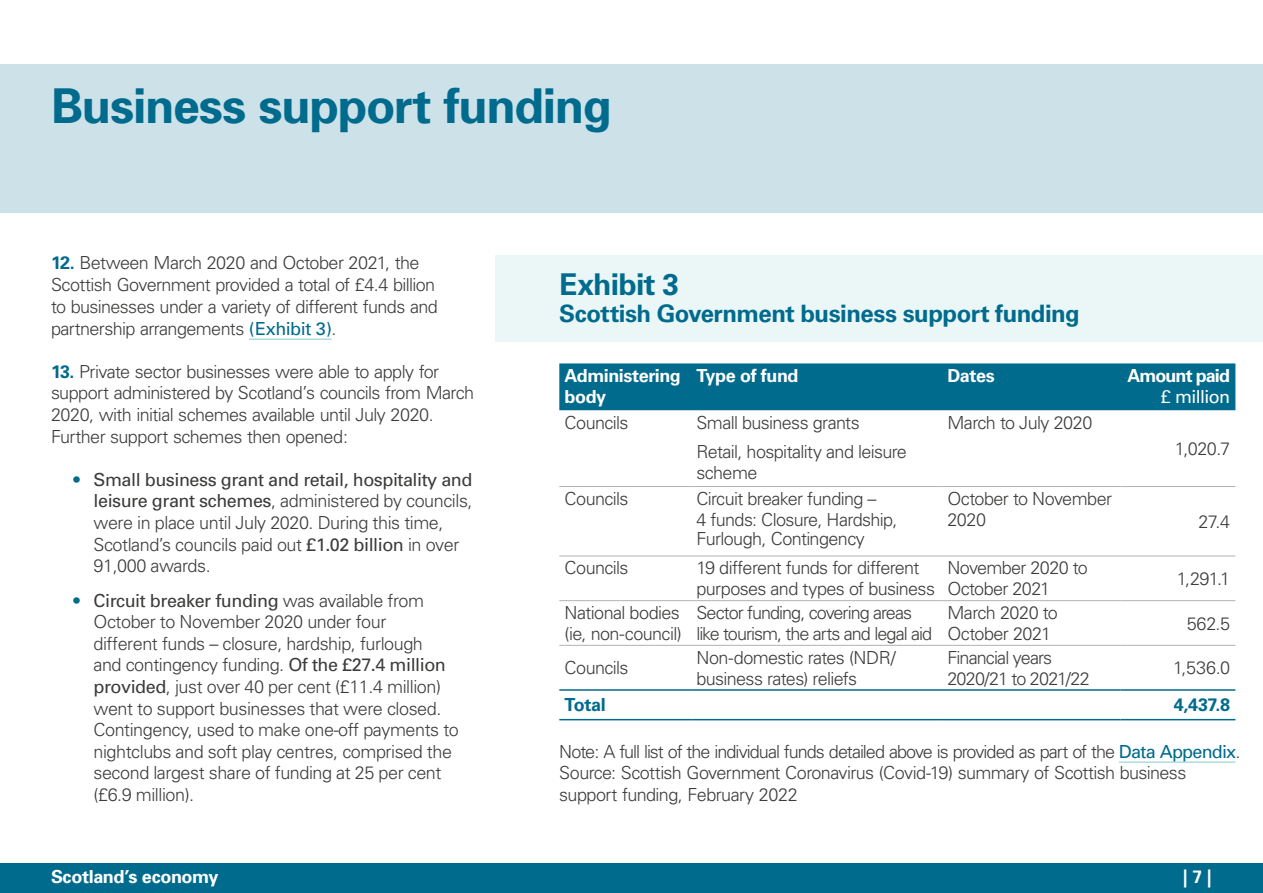
<style>
.page{position:relative;width:1263px;height:893px;background:#fff}
.page>*{position:absolute;margin:0;border:0;box-sizing:border-box;transform-origin:0 0}
.AS-S01-Chapter_head{font:700 48px "Univers";letter-spacing:-.025em;color:#006b8d}
.AS-P24-Exhibit_numbe{font:700 30px "Univers LT Pro 65";letter-spacing:-.02em;color:#006b8d}
.AS-P24-Exhibit_numbe-2{font:700 24px "Univers LT Pro 65";letter-spacing:-.02em;color:#006b8d}
.AS-S10-Bullet_1{font:300 18px/21.6px "Univers";letter-spacing:-.025em;color:#3c3c3b}
.AS-T04-Table_text{font:300 18px/21px "Univers LT Pro 45";letter-spacing:-.035em;color:#3c3c3b}
.AS-S09-Body_numbered{font:300 18px/21.8px "Univers";letter-spacing:-.035em;color:#3c3c3b}
.AS-S00-Artwork_text{font:300 18px/21.6px "Univers LT Pro 45";letter-spacing:-.035em;color:#3c3c3b}
.AS-T04-Table_text-2{font:300 18px/21px "Univers LT Pro 45";letter-spacing:-.055em;color:#3c3c3b}
.AS-T00r-Table_header{font:700 18px/21px "Univers LT Pro 65";letter-spacing:-.025em;color:#fff}
.t1{font:700 18px "Univers";letter-spacing:-.02em;color:#fff}
.AS-T00r-Table_header-2{font:700 18px/21px "Univers LT Pro 65";letter-spacing:-.05em;color:#fff;text-align:right}
.AS-T02r-Tble_subhead{font:700 18px "Univers LT Pro 65";color:#006b8d}
.AS-T02-Table_subhead{font:700 18px "Univers LT Pro 65";letter-spacing:-.02em;color:#006b8d}
.s1{font-family:"Univers LT Pro 65";font-weight:700;color:#006b8d}
.s2{font-weight:400;color:#006b8d}
.s3{color:#006b8d}
.s4{font-weight:400}
.s5{font-family:"Univers LT Pro 55 Roman";font-weight:400}
.s6{font-family:"Univers"}
.s7{font-family:"Univers";font-weight:400;color:#006b8d}
</style>
<div class="page">
<div style="left:0;top:64px;width:1263px;height:149px;background:#cce1e8"></div>
<div style="left:495px;top:255px;width:768px;height:60px;background:#ebf6f7"></div>
<div style="left:495px;top:282px;width:768px;height:60px;background:#ebf6f7"></div>
<hr style="left:1119px;top:762px;width:116px;height:1px;background:#81cbd4">
<div style="left:559px;top:363px;width:676px;height:47px;background:#006b8d"></div>
<hr style="left:559px;top:486px;width:132px;height:1px;background:#b3b2b2">
<hr style="left:691px;top:486px;width:251px;height:1px;background:#b3b2b2">
<hr style="left:942px;top:486px;width:178px;height:1px;background:#b3b2b2">
<hr style="left:1120px;top:486px;width:115px;height:1px;background:#b3b2b2">
<hr style="left:559px;top:556px;width:132px;height:1px;background:#b3b2b2">
<hr style="left:691px;top:556px;width:251px;height:1px;background:#b3b2b2">
<hr style="left:942px;top:556px;width:178px;height:1px;background:#b3b2b2">
<hr style="left:1120px;top:556px;width:115px;height:1px;background:#b3b2b2">
<hr style="left:559px;top:600px;width:132px;height:1px;background:#b3b2b2">
<hr style="left:691px;top:600px;width:251px;height:1px;background:#b3b2b2">
<hr style="left:942px;top:600px;width:178px;height:1px;background:#b3b2b2">
<hr style="left:1120px;top:600px;width:115px;height:1px;background:#b3b2b2">
<hr style="left:559px;top:645px;width:132px;height:1px;background:#b3b2b2">
<hr style="left:691px;top:645px;width:251px;height:1px;background:#b3b2b2">
<hr style="left:942px;top:645px;width:178px;height:1px;background:#b3b2b2">
<hr style="left:1120px;top:645px;width:115px;height:1px;background:#b3b2b2">
<hr style="left:559px;top:689px;width:132px;height:2px;background:#006b8d">
<hr style="left:691px;top:689px;width:251px;height:2px;background:#006b8d">
<hr style="left:942px;top:689px;width:178px;height:2px;background:#006b8d">
<hr style="left:1120px;top:689px;width:115px;height:2px;background:#006b8d">
<hr style="left:559px;top:719px;width:132px;height:1px;background:#006b8d">
<hr style="left:691px;top:719px;width:251px;height:1px;background:#006b8d">
<hr style="left:942px;top:719px;width:178px;height:1px;background:#006b8d">
<hr style="left:1120px;top:719px;width:115px;height:1px;background:#006b8d">
<hr style="left:249px;top:339px;width:82px;height:1px;background:#81cbd4">
<div style="left:0;top:863px;width:1263px;height:30px;background:#006b8d"></div>
<p class="AS-S01-Chapter_head" style="left:51px;top:77px;width:562px">Business support funding</p>
<p class="AS-S09-Body_numbered" style="left:51px;top:252px;width:388px"><span class="s1">12.</span> Between March 2020 and October 2021, the Scottish Government provided a total of £4.4 billion to businesses under a variety of different funds and partnership arrangements <span class="s2">(Exhibit 3)</span>.</p>
<p class="AS-S09-Body_numbered" style="left:51px;top:360px;width:425px"><span class="s1">13.</span> Private sector businesses were able to apply for support administered by Scotland’s councils from March 2020, with initial schemes available until July 2020.<br>Further support schemes then opened:</p>
<p class="AS-S10-Bullet_1" style="left:94px;top:469px;width:380px;text-indent:-21px"><span class="s3">•</span> <span class="s4">Small business grant and retail, hospitality and leisure grant schemes</span>, administered by councils, were in place until July 2020. During this time, Scotland’s councils paid out <span class="s4">£1.02 billion</span> in over 91,000 awards.</p>
<p class="AS-S10-Bullet_1" style="left:94px;top:589px;width:367px;text-indent:-21px"><span class="s3">•</span> <span class="s4">Circuit breaker funding</span> was available from October to November 2020 under four<br>different funds – closure, hardship, furlough<br>and contingency funding. <span class="s4">Of the £27.4 million provided</span>, just over 40 per cent (£11.4 million) went to support businesses that were closed.<br>Contingency, used to make one-off payments to nightclubs and soft play centres, comprised the second largest share of funding at 25 per cent (£6.9 million).</p>
<p class="AS-P24-Exhibit_numbe" style="left:559px;top:264px;width:121px">Exhibit 3</p>
<p class="AS-P24-Exhibit_numbe-2" style="left:559px;top:297px;width:522px">Scottish Government business support funding</p>
<p class="AS-T00r-Table_header" style="left:565px;top:364px;width:118px">Administering body</p>
<p class="AS-T00r-Table_header" style="left:696px;top:364px;width:104px">Type of fund</p>
<p class="AS-T00r-Table_header" style="left:947px;top:364px;width:49px">Dates</p>
<p class="AS-T00r-Table_header-2" style="left:1127px;top:364px;width:104px">Amount paid <span class="s5">£ million</span></p>
<p class="AS-T04-Table_text" style="left:565px;top:411px;width:65px">Councils</p>
<p class="AS-T04-Table_text" style="left:696px;top:411px;width:165px">Small business grants</p>
<p class="AS-T04-Table_text" style="left:696px;top:441px;width:212px">Retail, hospitality and leisure scheme</p>
<p class="AS-T04-Table_text" style="left:947px;top:411px;width:147px">March to July 2020</p>
<p class="AS-T04-Table_text" style="left:1175px;top:438px;width:57px">1,020.7</p>
<p class="AS-T04-Table_text" style="left:565px;top:488px;width:65px">Councils</p>
<p class="AS-T04-Table_text" style="left:696px;top:488px;width:202px;line-height:20.2px">Circuit breaker funding –<br>4 funds: Closure, Hardship,<br>Furlough, Contingency</p>
<p class="AS-T04-Table_text" style="left:947px;top:488px;width:166px">October to November<br>2020</p>
<p class="AS-T04-Table_text" style="left:1198px;top:510px;width:33px">27.4</p>
<p class="AS-T04-Table_text" style="left:565px;top:557px;width:65px">Councils</p>
<p class="AS-T04-Table_text" style="left:696px;top:557px;width:240px">19 different funds for different purposes and types of business</p>
<p class="AS-T04-Table_text" style="left:947px;top:557px;width:142px">November 2020 to<br>October 2021</p>
<p class="AS-T04-Table_text" style="left:1177px;top:567px;width:55px">1,291.1</p>
<p class="AS-T04-Table_text" style="left:565px;top:602px;width:119px">National bodies (ie, non-council)</p>
<p class="AS-T04-Table_text-2" style="left:696px;top:602px;width:237px">Sector funding, covering areas like tourism, the arts and legal aid</p>
<p class="AS-T04-Table_text" style="left:947px;top:602px;width:112px">March 2020 to<br>October 2021</p>
<p class="AS-T04-Table_text" style="left:1187px;top:612px;width:45px">562.5</p>
<p class="AS-T04-Table_text" style="left:565px;top:657px;width:65px">Councils</p>
<p class="AS-T04-Table_text" style="left:696px;top:646px;width:201px">Non-domestic rates (NDR/ business rates) reliefs</p>
<p class="AS-T04-Table_text" style="left:947px;top:646px;width:144px">Financial years<br>2020/21 to 2021/22</p>
<p class="AS-T04-Table_text" style="left:1173px;top:657px;width:58px">1,536.0</p>
<p class="AS-T02-Table_subhead" style="left:565px;top:692px;width:43px">Total</p>
<p class="AS-T02r-Tble_subhead" style="left:1174px;top:692px;width:58px">4,437.8</p>
<p class="AS-S00-Artwork_text" style="left:559px;top:740px;width:683px"><span class="s6">Note: A full list of the individual funds detailed above is provided as part of the</span> <span class="s7">Data Appendix</span><span class="s6">.<br></span>Source: Scottish Government Coronavirus (Covid-19) summary of Scottish business support funding, February 2022</p>
<p class="t1" style="left:51px;top:866px;width:169px">Scotland’s economy</p>
<p class="t1" style="left:1183px;top:866px;width:31px">| 7 |</p>
</div>
